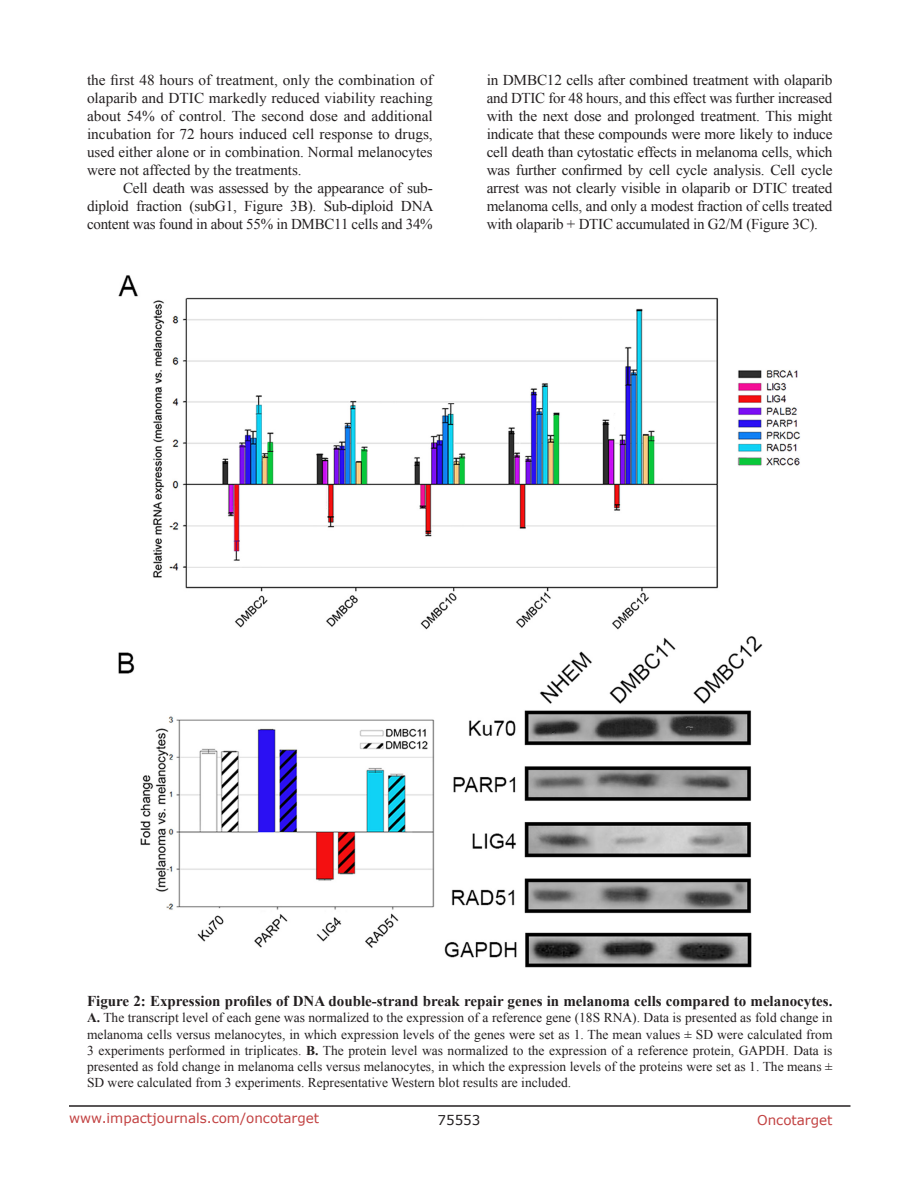
<style>
.page{position:relative;width:918px;height:1188px;background:#fff}
.page>*{position:absolute;margin:0;border:0;box-sizing:border-box;transform-origin:0 0}
.BodyText{font:15px/18px "Times New Roman";letter-spacing:-.015em;color:#231f20;text-align:justify}
.figuretext{font:700 15px "Times New Roman";color:#231f20}
.figuretext-2{font:13.5px/16.2px "Times New Roman";color:#231f20;text-align:justify}
.t1{font:13.5px "Verdana";color:#c24141}
.t2{font:13.5px "Verdana";color:#231f20}
.s1{font-weight:700}
</style>
<div class="page">
<hr style="left:69px;top:1105px;width:781px;height:2px;background:#231f20">
<img style="left:118px;top:275px;width:683px;height:693px">
<p class="BodyText" style="left:87px;top:71px;width:347px">the first 48 hours of treatment, only the combination of olaparib and DTIC markedly reduced viability reaching about 54% of control. The second dose and additional incubation for 72 hours induced cell response to drugs, used either alone or in combination. Normal melanocytes were not affected by the treatments.</p>
<p class="BodyText" style="left:87px;top:179px;width:348px;text-indent:36px">Cell death was assessed by the appearance of sub&shy;diploid fraction (subG1, Figure 3B). Sub-diploid DNA content was found in about 55% in DMBC11 cells and 34%</p>
<p class="BodyText" style="left:487px;top:71px;width:347px">in DMBC12 cells after combined treatment with olaparib and DTIC for 48 hours, and this effect was further increased with the next dose and prolonged treatment. This might indicate that these compounds were more likely to induce cell death than cytostatic effects in melanoma cells, which was further confirmed by cell cycle analysis. Cell cycle arrest was not clearly visible in olaparib or DTIC treated melanoma cells, and only a modest fraction of cells treated with olaparib + DTIC accumulated in G2/M (Figure 3C).</p>
<p class="figuretext" style="left:87px;top:991px;width:747px">Figure 2: Expression profiles of DNA double-strand break repair genes in melanoma cells compared to melanocytes.</p>
<p class="figuretext-2" style="left:87px;top:1010px;width:747px"><span class="s1">A.</span> The transcript level of each gene was normalized to the expression of a reference gene (18S RNA). Data is presented as fold change in melanoma cells versus melanocytes, in which expression levels of the genes were set as 1. The mean values ± SD were calculated from 3 experiments performed in triplicates. <span class="s1">B.</span> The protein level was normalized to the expression of a reference protein, GAPDH. Data is presented as fold change in melanoma cells versus melanocytes, in which the expression levels of the proteins were set as 1. The means ± SD were calculated from 3 experiments. Representative Western blot results are included.</p>
<p class="t1" style="left:69px;top:1109px;width:252px">www.impactjournals.com/oncotarget</p>
<p class="t2" style="left:438px;top:1111px;width:44px">75553</p>
<p class="t1" style="left:757px;top:1111px;width:77px">Oncotarget</p>
</div>
